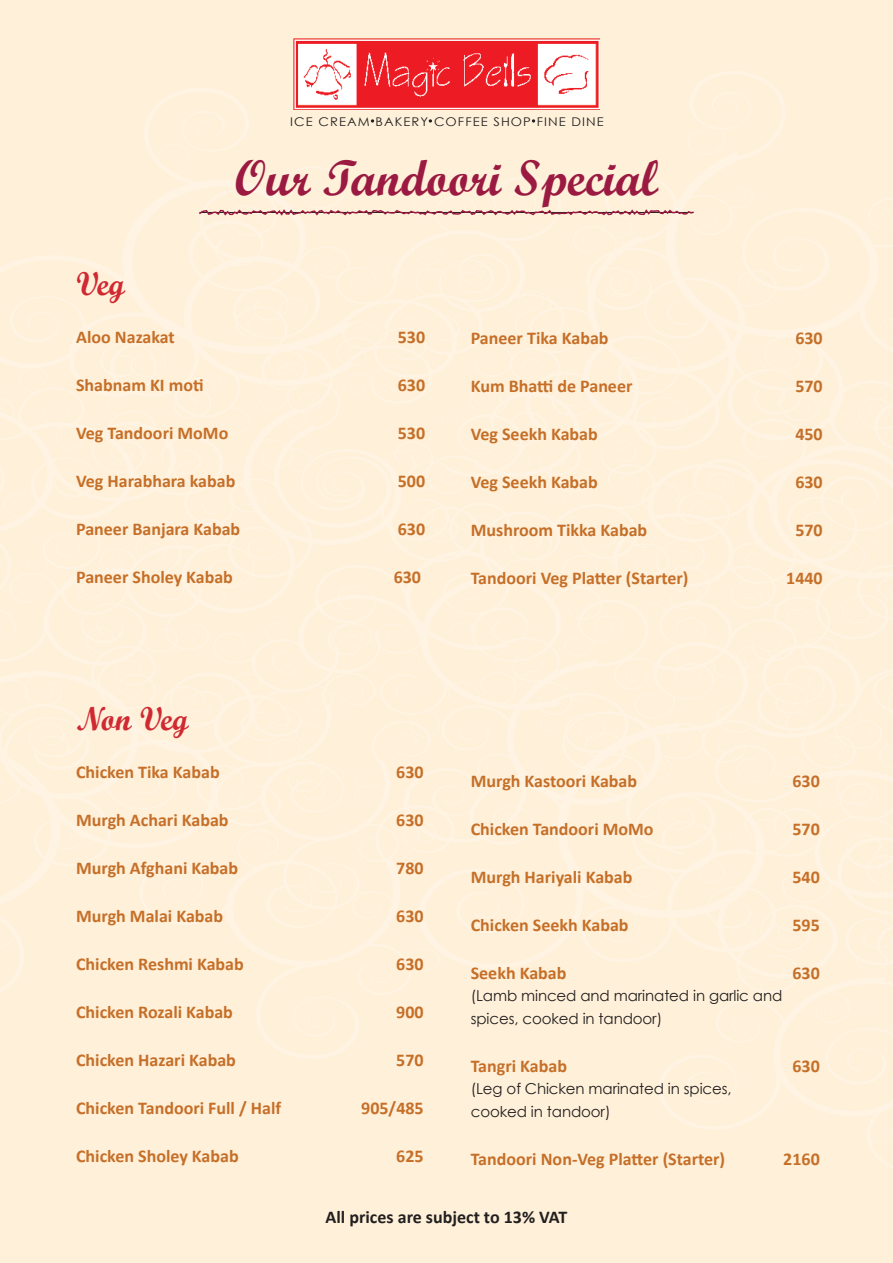
<style>
.page{position:relative;width:893px;height:1263px;background:#fff}
.page>*{position:absolute;margin:0;border:0;box-sizing:border-box;transform-origin:0 0}
.t1{font:49.95px "Script MT Bold";color:#9b1a41}
.t2{font:33px "Script MT Bold";letter-spacing:-.02em;color:#d02932}
.t3{font:700 18px "Calibri";color:#c56f28}
.t4{font:700 18px "Calibri";color:#221f1f}
.t5{font:15px/22.5px "Century Gothic";letter-spacing:-.01em;color:#221f1f}
.t6{font:12px "Century Gothic";letter-spacing:.085em;color:#221f1f;scale:1.08 1}
</style>
<div class="page">
<img style="left:0;top:0;width:893px;height:1263px">
<svg style="left:197px;top:208px;width:498px;height:9px;background:#e0bbb2"></svg>
<svg style="left:371px;top:119px;width:3px;height:4px"></svg>
<svg style="left:429px;top:119px;width:3px;height:4px"></svg>
<svg style="left:532px;top:119px;width:3px;height:4px"></svg>
<img style="left:293px;top:39px;width:307px;height:71px">
<p class="t6" style="left:290px;top:117px;width:292px">ICE CREAM BAKERY COFFEE SHOP FINE DINE</p>
<h1 class="t1" style="left:234px;top:158px;width:425px">Our Tandoori Special</h1>
<h2 class="t2" style="left:76px;top:270px;width:50px">Veg</h2>
<p class="t3" style="left:76px;top:326px;width:100px">Aloo Nazakat</p>
<p class="t3" style="left:398px;top:326px;width:29px">530</p>
<p class="t3" style="left:76px;top:374px;width:129px">Shabnam KI moti</p>
<p class="t3" style="left:398px;top:374px;width:29px">630</p>
<p class="t3" style="left:76px;top:422px;width:154px">Veg Tandoori MoMo</p>
<p class="t3" style="left:398px;top:422px;width:29px">530</p>
<p class="t3" style="left:76px;top:470px;width:161px">Veg Harabhara kabab</p>
<p class="t3" style="left:398px;top:470px;width:29px">500</p>
<p class="t3" style="left:76px;top:518px;width:166px">Paneer Banjara Kabab</p>
<p class="t3" style="left:398px;top:518px;width:29px">630</p>
<p class="t3" style="left:76px;top:566px;width:158px">Paneer Sholey Kabab</p>
<p class="t3" style="left:394px;top:566px;width:29px">630</p>
<p class="t3" style="left:471px;top:327px;width:139px">Paneer Tika Kabab</p>
<p class="t3" style="left:795px;top:327px;width:29px">630</p>
<p class="t3" style="left:471px;top:375px;width:163px">Kum Bhatti de Paneer</p>
<p class="t3" style="left:795px;top:375px;width:29px">570</p>
<p class="t3" style="left:471px;top:423px;width:129px">Veg Seekh Kabab</p>
<p class="t3" style="left:795px;top:423px;width:29px">450</p>
<p class="t3" style="left:471px;top:471px;width:129px">Veg Seekh Kabab</p>
<p class="t3" style="left:795px;top:471px;width:29px">630</p>
<p class="t3" style="left:471px;top:519px;width:178px">Mushroom Tikka Kabab</p>
<p class="t3" style="left:795px;top:519px;width:29px">570</p>
<p class="t3" style="left:471px;top:567px;width:219px">Tandoori Veg Platter (Starter)</p>
<p class="t3" style="left:786px;top:567px;width:38px">1440</p>
<h2 class="t2" style="left:76px;top:705px;width:114px">Non Veg</h2>
<p class="t3" style="left:76px;top:761px;width:145px">Chicken Tika Kabab</p>
<p class="t3" style="left:396px;top:761px;width:29px">630</p>
<p class="t3" style="left:76px;top:809px;width:154px">Murgh Achari Kabab</p>
<p class="t3" style="left:396px;top:809px;width:29px">630</p>
<p class="t3" style="left:76px;top:857px;width:164px">Murgh Afghani Kabab</p>
<p class="t3" style="left:396px;top:857px;width:29px">780</p>
<p class="t3" style="left:76px;top:905px;width:148px">Murgh Malai Kabab</p>
<p class="t3" style="left:396px;top:905px;width:29px">630</p>
<p class="t3" style="left:76px;top:953px;width:169px">Chicken Reshmi Kabab</p>
<p class="t3" style="left:396px;top:953px;width:29px">630</p>
<p class="t3" style="left:76px;top:1001px;width:158px">Chicken Rozali Kabab</p>
<p class="t3" style="left:396px;top:1001px;width:29px">900</p>
<p class="t3" style="left:76px;top:1049px;width:161px">Chicken Hazari Kabab</p>
<p class="t3" style="left:396px;top:1049px;width:29px">570</p>
<p class="t3" style="left:76px;top:1097px;width:207px">Chicken Tandoori Full / Half</p>
<p class="t3" style="left:361px;top:1097px;width:64px">905/485</p>
<p class="t3" style="left:76px;top:1145px;width:164px">Chicken Sholey Kabab</p>
<p class="t3" style="left:396px;top:1145px;width:29px">625</p>
<p class="t3" style="left:471px;top:770px;width:168px">Murgh Kastoori Kabab</p>
<p class="t3" style="left:792px;top:770px;width:29px">630</p>
<p class="t3" style="left:471px;top:818px;width:184px">Chicken Tandoori MoMo</p>
<p class="t3" style="left:792px;top:818px;width:29px">570</p>
<p class="t3" style="left:471px;top:866px;width:163px">Murgh Hariyali Kabab</p>
<p class="t3" style="left:792px;top:866px;width:29px">540</p>
<p class="t3" style="left:471px;top:914px;width:159px">Chicken Seekh Kabab</p>
<p class="t3" style="left:792px;top:914px;width:29px">595</p>
<p class="t3" style="left:471px;top:962px;width:97px">Seekh Kabab</p>
<p class="t3" style="left:792px;top:962px;width:29px">630</p>
<p class="t5" style="left:471px;top:986px;width:313px">(Lamb minced and marinated in garlic and spices, cooked in tandoor)</p>
<p class="t3" style="left:471px;top:1055px;width:98px">Tangri Kabab</p>
<p class="t3" style="left:792px;top:1055px;width:29px">630</p>
<p class="t5" style="left:471px;top:1079px;width:262px">(Leg of Chicken marinated in spices, cooked in tandoor)</p>
<p class="t3" style="left:471px;top:1148px;width:256px">Tandoori Non-Veg Platter (Starter)</p>
<p class="t3" style="left:783px;top:1148px;width:38px">2160</p>
<p class="t4" style="left:326px;top:1210px;width:243px">All prices are subject to 13% VAT</p>
</div>
